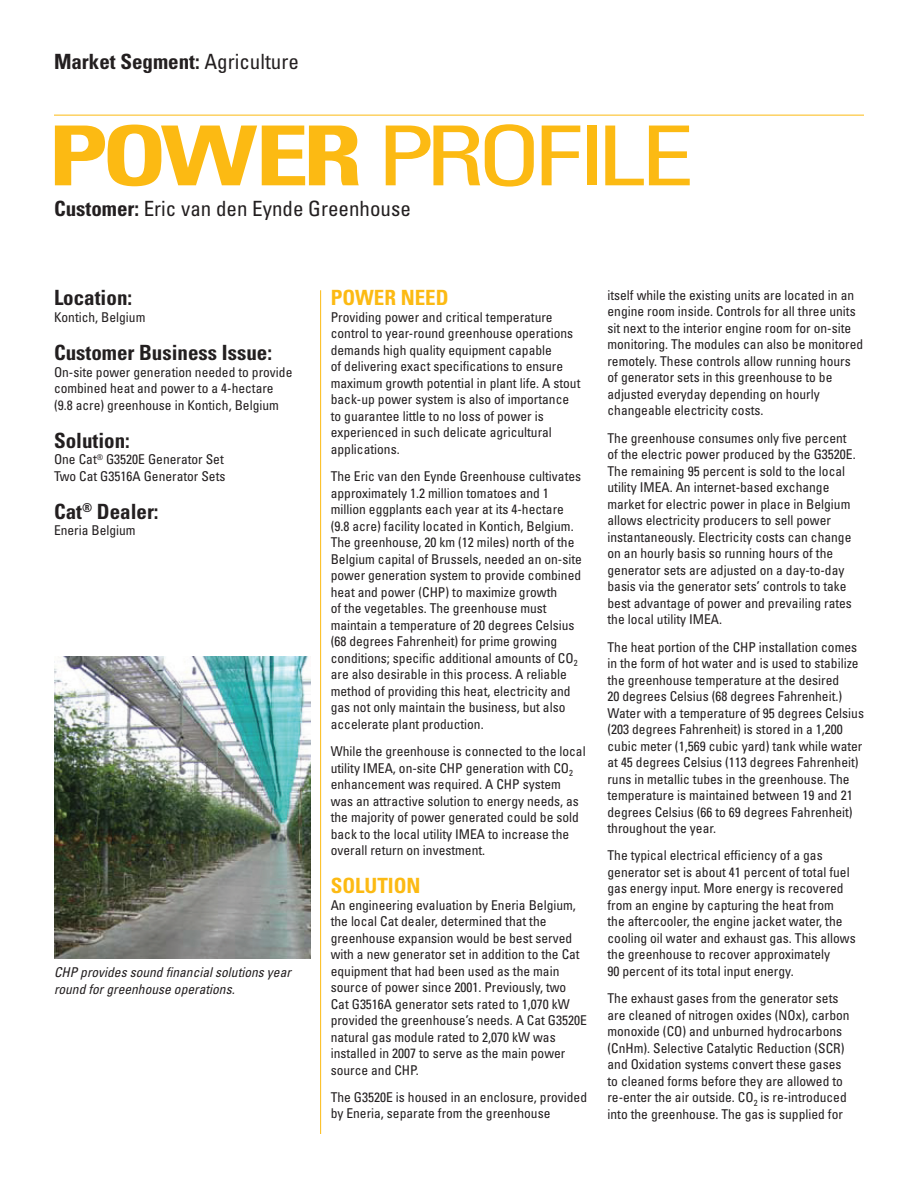
<style>
.page{position:relative;width:918px;height:1188px;background:#fff}
.page>*{position:absolute;margin:0;border:0;box-sizing:border-box;transform-origin:0 0}
.t1{font:condensed 82.8px "Univers LT Std";letter-spacing:-.08em;color:#fcba13;scale:1.3 1}
.t2{font:700 condensed 21px "Univers LT Std";color:#231f20}
.t3{font:condensed 21px "Univers LT Std";color:#231f20}
.t4{font:700 condensed 21px "Univers LT Std";color:#fcba13}
.t5{font:condensed 13.5px/16.5px "Univers LT Std";color:#231f20}
.t6{font:italic condensed 13.5px/16.5px "Univers LT Std";color:#231f20}
.s1{font-weight:400}
.s2{font-weight:700}
</style>
<div class="page">
<img style="left:54px;top:656px;width:256px;height:302px">
<hr style="left:320px;top:290px;width:1px;height:844px;background:#fcba13">
<hr style="left:54px;top:115px;width:810px;height:1px;background:#fcba13">
<h2 class="t2" style="left:54px;top:49px;width:246px">Market Segment: <span class="s1">Agriculture</span></h2>
<h1 class="t1" style="left:48px;top:103px;width:499px"><span class="s2">POWER</span> PROFILE</h1>
<h2 class="t3" style="left:54px;top:195px;width:358px"><span class="s2">Customer:</span> Eric van den Eynde Greenhouse</h2>
<h2 class="t2" style="left:54px;top:285px;width:80px">Location:</h2>
<p class="t5" style="left:54px;top:309px;width:93px">Kontich, Belgium</p>
<h2 class="t2" style="left:54px;top:340px;width:220px">Customer Business Issue:</h2>
<p class="t5" style="left:54px;top:363px;width:240px">On-site power generation needed to provide combined heat and power to a 4-hectare (9.8 acre) greenhouse in Kontich, Belgium</p>
<h2 class="t2" style="left:54px;top:427px;width:77px">Solution:</h2>
<p class="t5" style="left:54px;top:451px;width:173px">One Cat<sup>®</sup> G3520E Generator Set<br>Two Cat G3516A Generator Sets</p>
<h2 class="t2" style="left:54px;top:498px;width:106px">Cat<sup>®</sup> Dealer:</h2>
<p class="t5" style="left:54px;top:522px;width:83px">Eneria Belgium</p>
<p class="t6" style="left:54px;top:964px;width:238px">CHP provides sound financial solutions year round for greenhouse operations.</p>
<h2 class="t4" style="left:331px;top:285px;width:119px">POWER NEED</h2>
<p class="t5" style="left:331px;top:309px;width:251px">Providing power and critical temperature control to year-round greenhouse operations demands high quality equipment capable<br>of delivering exact specifications to ensure maximum growth potential in plant life. A stout back-up power system is also of importance to guarantee little to no loss of power is experienced in such delicate agricultural applications.</p>
<p class="t5" style="left:331px;top:468px;width:253px">The Eric van den Eynde Greenhouse cultivates approximately 1.2 million tomatoes and 1 million eggplants each year at its 4-hectare (9.8 acre) facility located in Kontich, Belgium.<br>The greenhouse, 20 km (12 miles) north of the Belgium capital of Brussels, needed an on-site power generation system to provide combined heat and power (CHP) to maximize growth<br>of the vegetables. The greenhouse must maintain a temperature of 20 degrees Celsius (68 degrees Fahrenheit) for prime growing conditions; specific additional amounts of CO<sub>2 </sub>are also desirable in this process. A reliable method of providing this heat, electricity and gas not only maintain the business, but also accelerate plant production.</p>
<p class="t5" style="left:331px;top:743px;width:256px">While the greenhouse is connected to the local utility IMEA, on-site CHP generation with CO<sub>2 </sub>enhancement was required. A CHP system was an attractive solution to energy needs, as the majority of power generated could be sold back to the local utility IMEA to increase the overall return on investment.</p>
<h2 class="t4" style="left:331px;top:873px;width:91px">SOLUTION</h2>
<p class="t5" style="left:331px;top:896px;width:258px">An engineering evaluation by Eneria Belgium, the local Cat dealer, determined that the greenhouse expansion would be best served with a new generator set in addition to the Cat equipment that had been used as the main source of power since 2001. Previously, two Cat G3516A generator sets rated to 1,070 kW provided the greenhouse’s needs. A Cat G3520E natural gas module rated to 2,070 kW was installed in 2007 to serve as the main power source and CHP.</p>
<p class="t5" style="left:331px;top:1089px;width:258px">The G3520E is housed in an enclosure, provided by Eneria, separate from the greenhouse</p>
<p class="t5" style="left:608px;top:287px;width:257px">itself while the existing units are located in an engine room inside. Controls for all three units sit next to the interior engine room for on-site monitoring. The modules can also be monitored remotely. These controls allow running hours of generator sets in this greenhouse to be adjusted everyday depending on hourly changeable electricity costs.</p>
<p class="t5" style="left:608px;top:430px;width:250px">The greenhouse consumes only five percent of the electric power produced by the G3520E.<br>The remaining 95 percent is sold to the local utility IMEA. An internet-based exchange market for electric power in place in Belgium allows electricity producers to sell power instantaneously. Electricity costs can change on an hourly basis so running hours of the generator sets are adjusted on a day-to-day basis via the generator sets’ controls to take best advantage of power and prevailing rates the local utility IMEA.</p>
<p class="t5" style="left:608px;top:638px;width:258px">The heat portion of the CHP installation comes in the form of hot water and is used to stabilize the greenhouse temperature at the desired<br>20 degrees Celsius (68 degrees Fahrenheit.)<br>Water with a temperature of 95 degrees Celsius (203 degrees Fahrenheit) is stored in a 1,200 cubic meter (1,569 cubic yard) tank while water at 45 degrees Celsius (113 degrees Fahrenheit) runs in metallic tubes in the greenhouse. The temperature is maintained between 19 and 21 degrees Celsius (66 to 69 degrees Fahrenheit) throughout the year.</p>
<p class="t5" style="left:608px;top:847px;width:250px">The typical electrical efficiency of a gas generator set is about 41 percent of total fuel gas energy input. More energy is recovered from an engine by capturing the heat from<br>the aftercooler, the engine jacket water, the cooling oil water and exhaust gas. This allows the greenhouse to recover approximately<br>90 percent of its total input energy.</p>
<p class="t5" style="left:608px;top:990px;width:244px">The exhaust gases from the generator sets are cleaned of nitrogen oxides (NOx), carbon monoxide (CO) and unburned hydrocarbons (CnHm). Selective Catalytic Reduction (SCR) and Oxidation systems convert these gases to cleaned forms before they are allowed to re-enter the air outside. CO<sub>2</sub> is re-introduced into the greenhouse. The gas is supplied for</p>
</div>
